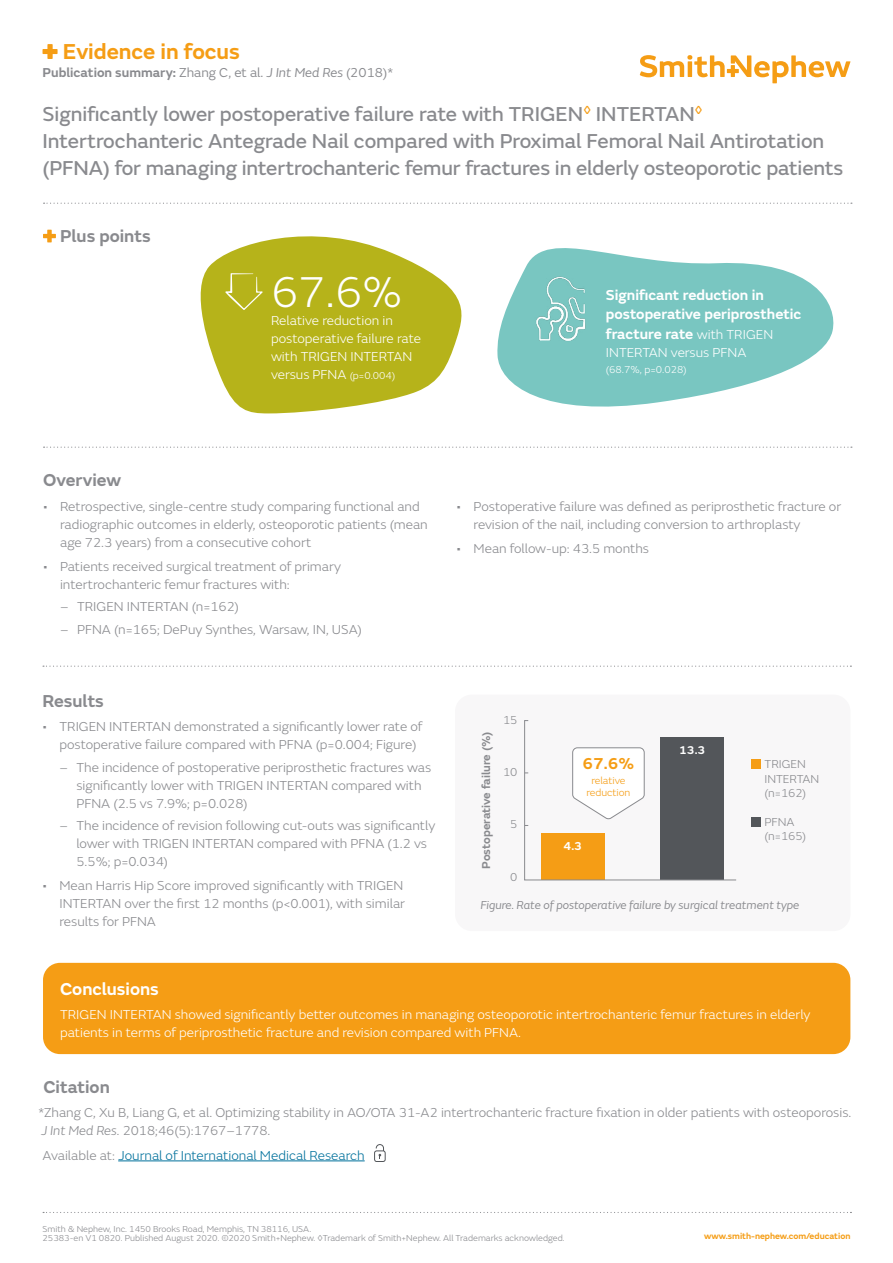
<style>
.page{position:relative;width:893px;height:1263px;background:#fff}
.page>*{position:absolute;margin:0;border:0;box-sizing:border-box;transform-origin:0 0}
.t1{font:300 45px "SN Emeric";color:#fff}
.t2{font:600 22.5px "SN Emeric";color:#f59d15}
.t3{font:21px/27px "SN Emeric Core";letter-spacing:-.005em;color:#898a8e}
.t4{font:600 18px "SN Emeric";color:#898a8e}
.t5{font:600 18px "SN Emeric";color:#fff}
.t6{font:600 16.5px "SN Emeric";color:#f59d15}
.t7{font:600 15px/19.5px "SN Emeric";color:#fff}
.t8{font:300 13.5px/18px "SN Emeric";color:#898a8e}
.t9{font:300 13.5px/18px "SN Emeric";color:#fff}
.t10{font:300 13.5px "SN Emeric";color:#00719c}
.t11{font:600 13.5px "SN Emeric";color:#898a8e}
.t12{font:italic 12px "SN Emeric";color:#898a8e}
.t13{font:300 12px/14.4px "SN Emeric";letter-spacing:-.005em;color:#898a8e}
.t14{font:600 12px "SN Emeric";color:#898a8e}
.t15{font:600 12px "SN Emeric";color:#fff}
.t16{font:600 11.7px "SN Emeric";color:#fff}
.t17{font:300 10.5px/12px "SN Emeric";letter-spacing:-.005em;color:#f59d15;text-align:center}
.t18{font:300 10.5px "SN Emeric";color:#fff}
.t19{font:300 9px/9px "SN Emeric";color:#898a8e}
.t20{font:600 9px "SN Emeric";color:#f59d15}
.s1{font-weight:400}
.s2{font-weight:400;font-style:italic}
.s3{font-size:10.5px}
.s4{font-weight:300;font-size:13.5px}
.s5{font-style:italic}
.s6{color:#898a8e}
</style>
<div class="page">
<svg style="left:640px;top:55px;width:210px;height:28px"></svg>
<svg style="left:497px;top:248px;width:337px;height:159px;fill:#79c6c1"></svg>
<svg style="left:44px;top:203px;width:808px;height:1px"></svg>
<svg style="left:43px;top:666px;width:808px;height:1px"></svg>
<svg style="left:44px;top:447px;width:808px;height:1px"></svg>
<div style="left:43px;top:49px;width:15px;height:5px;background:#f59d15"></div>
<div style="left:47px;top:44px;width:6px;height:15px;background:#f59d15"></div>
<svg style="left:43px;top:234px;width:13px;height:4px"></svg>
<div style="left:47px;top:230px;width:5px;height:12px;background:#f59d15"></div>
<div style="left:43px;top:963px;width:807px;height:91px;background:#f59d15;border-radius:17px"></div>
<hr style="left:118px;top:1160px;width:247px;height:1px;background:#00719c">
<div style="left:455px;top:695px;width:395px;height:236px;background:#f8f7f8;border-radius:17px"></div>
<svg style="left:374px;top:1144px;width:12px;height:18px"></svg>
<svg style="left:200px;top:236px;width:262px;height:177px;fill:#b6b31a"></svg>
<svg style="left:225px;top:273px;width:38px;height:37px"></svg>
<div style="left:751px;top:759px;width:9px;height:10px;background:#f59d15"></div>
<div style="left:751px;top:817px;width:9px;height:9px;background:#53565a"></div>
<svg style="left:524px;top:720px;width:212px;height:161px"></svg>
<img style="left:526px;top:275px;width:68px;height:68px">
<svg style="left:43px;top:1212px;width:808px;height:1px"></svg>
<h2 class="t2" style="left:63px;top:37px;width:179px">Evidence in focus</h2>
<p class="t11" style="left:43px;top:64px;width:352px">Publication summary: <span class="s1">Zhang C, et al.</span> <span class="s2">J Int Med Res</span> <span class="s1">(2018)*</span></p>
<p class="t3" style="left:43px;top:100px;width:802px">Significantly lower postoperative failure rate with TRIGEN<sup>◊</sup> INTERTAN<sup>◊<br></sup>Intertrochanteric Antegrade Nail compared with Proximal Femoral Nail Antirotation (PFNA) for managing intertrochanteric femur fractures in elderly osteoporotic patients</p>
<h3 class="t4" style="left:60px;top:225px;width:92px">Plus points</h3>
<h1 class="t1" style="left:271px;top:265px;width:133px">67.6%</h1>
<p class="t9" style="left:271px;top:312px;width:151px">Relative reduction in postoperative failure rate with TRIGEN INTERTAN versus PFNA <span class="s3">(p=0.004)</span></p>
<p class="t7" style="left:606px;top:285px;width:197px">Significant reduction in postoperative periprosthetic fracture rate <span class="s4">with TRIGEN</span></p>
<p class="t9" style="left:606px;top:343px;width:142px">INTERTAN versus PFNA</p>
<p class="t18" style="left:606px;top:364px;width:82px">(68.7%, p=0.028)</p>
<h3 class="t4" style="left:43px;top:469px;width:79px">Overview</h3>
<p class="t8" style="left:60px;top:497px;width:369px;text-indent:-17px">• Retrospective, single-centre study comparing functional and radiographic outcomes in elderly, osteoporotic patients (mean age 72.3 years) from a consecutive cohort</p>
<p class="t8" style="left:60px;top:558px;width:283px;text-indent:-17px">• Patients received surgical treatment of primary intertrochanteric femur fractures with:</p>
<p class="t8" style="left:60px;top:598px;width:181px">– TRIGEN INTERTAN (n=162)</p>
<p class="t8" style="left:60px;top:620px;width:303px">– PFNA (n=165; DePuy Synthes, Warsaw, IN, USA)</p>
<p class="t8" style="left:474px;top:497px;width:369px;text-indent:-17px">• Postoperative failure was defined as periprosthetic fracture or revision of the nail, including conversion to arthroplasty</p>
<p class="t8" style="left:457px;top:540px;width:194px">• Mean follow-up: 43.5 months</p>
<h3 class="t4" style="left:42px;top:689px;width:63px">Results</h3>
<p class="t8" style="left:59px;top:718px;width:364px;text-indent:-17px">• TRIGEN INTERTAN demonstrated a significantly lower rate of postoperative failure compared with PFNA (p=0.004; Figure)</p>
<p class="t8" style="left:76px;top:758px;width:356px;text-indent:-17px">– The incidence of postoperative periprosthetic fractures was significantly lower with TRIGEN INTERTAN compared with<br>PFNA (2.5 vs 7.9%; p=0.028)</p>
<p class="t8" style="left:76px;top:816px;width:360px;text-indent:-17px">– The incidence of revision following cut-outs was significantly lower with TRIGEN INTERTAN compared with PFNA (1.2 vs<br>5.5%; p=0.034)</p>
<p class="t8" style="left:59px;top:877px;width:347px;text-align:justify;text-indent:-17px">• Mean Harris Hip Score improved significantly with TRIGEN INTERTAN over the first 12 months (p&lt;0.001), with similar results for PFNA</p>
<p class="t14" style="left:479px;top:869px;width:139px;rotate:-90deg">Postoperative failure (%)</p>
<p class="t13" style="left:503px;top:712px;width:16px">15</p>
<p class="t13" style="left:503px;top:765px;width:16px">10</p>
<p class="t13" style="left:510px;top:817px;width:9px">5</p>
<p class="t13" style="left:510px;top:869px;width:9px">0</p>
<p class="t6" style="left:583px;top:753px;width:53px">67.6%</p>
<p class="t17" style="left:586px;top:775px;width:45px">relative reduction</p>
<p class="t15" style="left:564px;top:838px;width:20px">4.3</p>
<p class="t16" style="left:679px;top:742px;width:28px">13.3</p>
<p class="t13" style="left:765px;top:757px;width:56px">TRIGEN<br>INTERTAN (n=162)</p>
<p class="t13" style="left:765px;top:814px;width:43px">PFNA (n=165)</p>
<p class="t12" style="left:480px;top:897px;width:320px">Figure. Rate of postoperative failure by surgical treatment type</p>
<h3 class="t5" style="left:60px;top:977px;width:100px">Conclusions</h3>
<p class="t9" style="left:60px;top:1005px;width:752px">TRIGEN INTERTAN showed significantly better outcomes in managing osteoporotic intertrochanteric femur fractures in elderly patients in terms of periprosthetic fracture and revision compared with PFNA.</p>
<h3 class="t4" style="left:43px;top:1075px;width:68px">Citation</h3>
<p class="t8" style="left:38px;top:1103px;width:814px">*Zhang C, Xu B, Liang G, et al. Optimizing stability in AO/OTA 31-A2 intertrochanteric fracture fixation in older patients with osteoporosis.<br><span class="s5">J Int Med Res.</span> 2018;46(5):1767–1778.</p>
<p class="t10" style="left:43px;top:1147px;width:324px"><span class="s6">Available at:</span> Journal of International Medical Research</p>
<p class="t19" style="left:43px;top:1224px;width:524px">Smith &amp; Nephew, Inc. 1450 Brooks Road, Memphis, TN 38116, USA.<br>25383-en V1 0820. Published August 2020. ©2020 Smith+Nephew. ◊Trademark of Smith+Nephew. All Trademarks acknowledged.</p>
<p class="t20" style="left:704px;top:1230px;width:148px">www.smith-nephew.com/education</p>
</div>
